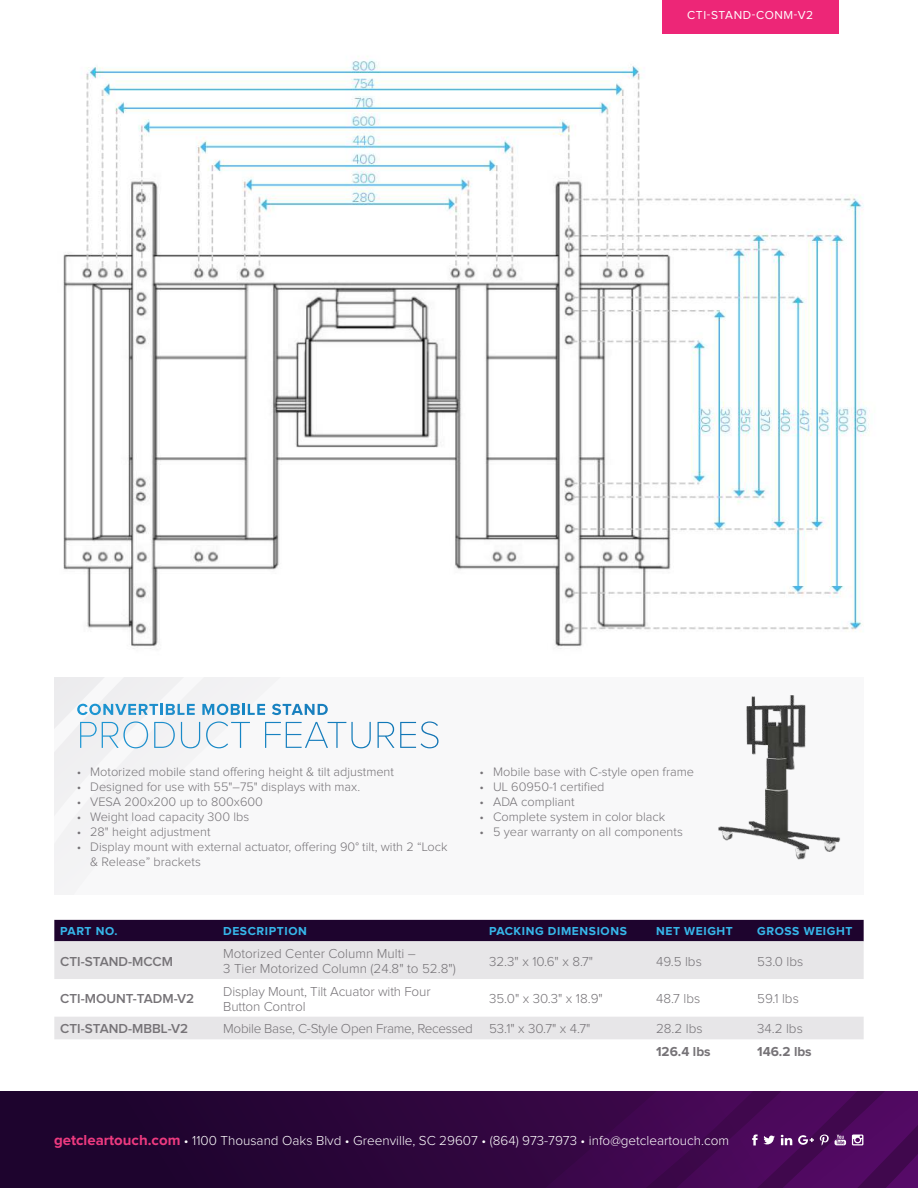
<style>
.page{position:relative;width:918px;height:1188px;background:#fff}
.page>*{position:absolute;margin:0;border:0;box-sizing:border-box;transform-origin:0 0}
.t1{font:300 13.5px/15px "Proxima Nova";color:#767377}
.t2{font:300 13.5px "Proxima Nova";color:#fff}
.t3{font:300 13.5px "Proxima Nova";letter-spacing:-.02em;color:#767377}
.t4{font:600 13.5px "Proxima Nova";color:#767377}
.t5{font:700 13.5px "Proxima Nova";color:#767377}
.t6{font:300 12.75px/15px "Proxima Nova";color:#767377}
.t7{font:700 12px "Proxima Nova";letter-spacing:.05em;color:#36b7ea}
.t8{font:12px "Proxima Nova";letter-spacing:.05em;color:#fff}
.s1{font-weight:700;font-size:15px;color:#ee3a80}
</style>
<div class="page">
<img style="left:63px;top:33px;width:806px;height:616px">
<div style="left:662px;top:0;width:177px;height:33px;background:#ed2677"></div>
<div style="left:54px;top:677px;width:810px;height:217px;background:#f8f8f9"></div>
<svg style="left:54px;top:677px;width:379px;height:72px"></svg>
<svg style="left:77px;top:704px;width:118px;height:11px"></svg>
<svg style="left:202px;top:704px;width:63px;height:11px"></svg>
<svg style="left:272px;top:704px;width:56px;height:11px"></svg>
<img style="left:80px;top:722px;width:17px;height:26px">
<img style="left:102px;top:722px;width:17px;height:26px">
<img style="left:123px;top:722px;width:25px;height:26px">
<img style="left:154px;top:722px;width:21px;height:26px">
<img style="left:181px;top:738px;width:19px;height:10px">
<img style="left:206px;top:722px;width:22px;height:26px">
<img style="left:231px;top:722px;width:19px;height:26px">
<img style="left:265px;top:722px;width:16px;height:26px">
<img style="left:286px;top:722px;width:16px;height:26px">
<img style="left:305px;top:722px;width:41px;height:26px">
<img style="left:351px;top:738px;width:20px;height:10px">
<img style="left:378px;top:722px;width:16px;height:26px">
<img style="left:400px;top:722px;width:16px;height:26px">
<img style="left:421px;top:722px;width:18px;height:26px">
<div style="left:54px;top:920px;width:810px;height:21px;background:#1e042e"></div>
<svg style="left:54px;top:941px;width:810px;height:98px;fill:#e7e6e8"></svg>
<img style="left:718px;top:695px;width:122px;height:165px">
<div style="left:0;top:1092px;width:918px;height:96px;background:#200430"></div>
<svg style="left:368px;top:1092px;width:550px;height:96px"></svg>
<svg style="left:798px;top:1135px;width:16px;height:10px"></svg>
<svg style="left:852px;top:1135px;width:11px;height:10px"></svg>
<svg style="left:752px;top:1135px;width:23px;height:10px"></svg>
<svg style="left:781px;top:1135px;width:11px;height:10px"></svg>
<svg style="left:820px;top:1135px;width:9px;height:10px"></svg>
<svg style="left:835px;top:1135px;width:11px;height:10px"></svg>
<p class="t8" style="left:687px;top:10px;width:128px">CTI-STAND-CONM-V2</p>
<p class="t6" style="left:77px;top:765px;width:319px">• Motorized mobile stand offering height &amp; tilt adjustment</p>
<p class="t6" style="left:77px;top:780px;width:285px">• Designed for use with 55"–75" displays with max.</p>
<p class="t6" style="left:77px;top:795px;width:188px">• VESA 200x200 up to 800x600</p>
<p class="t6" style="left:77px;top:810px;width:174px">• Weight load capacity 300 lbs</p>
<p class="t6" style="left:77px;top:825px;width:135px">• 28" height adjustment</p>
<p class="t6" style="left:90px;top:840px;width:359px;text-indent:-14px">• Display mount with external actuator, offering 90° tilt, with 2 “Lock &amp; Release” brackets</p>
<p class="t6" style="left:480px;top:765px;width:216px">• Mobile base with C-style open frame</p>
<p class="t6" style="left:480px;top:780px;width:127px">• UL 60950-1 certified</p>
<p class="t6" style="left:480px;top:795px;width:96px">• ADA compliant</p>
<p class="t6" style="left:480px;top:810px;width:187px">• Complete system in color black</p>
<p class="t6" style="left:480px;top:825px;width:205px">• 5 year warranty on all components</p>
<p class="t7" style="left:60px;top:926px;width:59px">PART NO.</p>
<p class="t7" style="left:223px;top:926px;width:85px">DESCRIPTION</p>
<p class="t7" style="left:489px;top:926px;width:139px">PACKING DIMENSIONS</p>
<p class="t7" style="left:656px;top:926px;width:78px">NET WEIGHT</p>
<p class="t7" style="left:757px;top:926px;width:97px">GROSS WEIGHT</p>
<p class="t4" style="left:60px;top:955px;width:114px">CTI-STAND-MCCM</p>
<p class="t1" style="left:223px;top:947px;width:234px">Motorized Center Column Multi –<br>3 Tier Motorized Column (24.8" to 52.8")</p>
<p class="t1" style="left:489px;top:954px;width:106px">32.3" x 10.6" x 8.7"</p>
<p class="t1" style="left:656px;top:954px;width:47px">49.5 lbs</p>
<p class="t1" style="left:757px;top:954px;width:48px">53.0 lbs</p>
<p class="t4" style="left:60px;top:993px;width:135px">CTI-MOUNT-TADM-V2</p>
<p class="t1" style="left:223px;top:984px;width:209px">Display Mount, Tilt Acuator with Four<br>Button Control</p>
<p class="t1" style="left:489px;top:992px;width:115px">35.0" x 30.3" x 18.9"</p>
<p class="t1" style="left:656px;top:992px;width:46px">48.7 lbs</p>
<p class="t1" style="left:757px;top:992px;width:43px">59.1 lbs</p>
<p class="t4" style="left:60px;top:1023px;width:129px">CTI-STAND-MBBL-V2</p>
<p class="t3" style="left:223px;top:1023px;width:369px">Mobile Base, C-Style Open Frame, Recessed 53.1" x 30.7" x 4.7"</p>
<p class="t1" style="left:656px;top:1022px;width:48px">28.2 lbs</p>
<p class="t1" style="left:757px;top:1022px;width:47px">34.2 lbs</p>
<p class="t5" style="left:656px;top:1046px;width:56px">126.4 lbs</p>
<p class="t5" style="left:757px;top:1046px;width:56px">146.2 lbs</p>
<p class="t2" style="left:54px;top:1135px;width:677px"><span class="s1">getcleartouch.com</span> • 1100 Thousand Oaks Blvd • Greenville, SC 29607 • (864) 973-7973 • info@getcleartouch.com</p>
</div>
